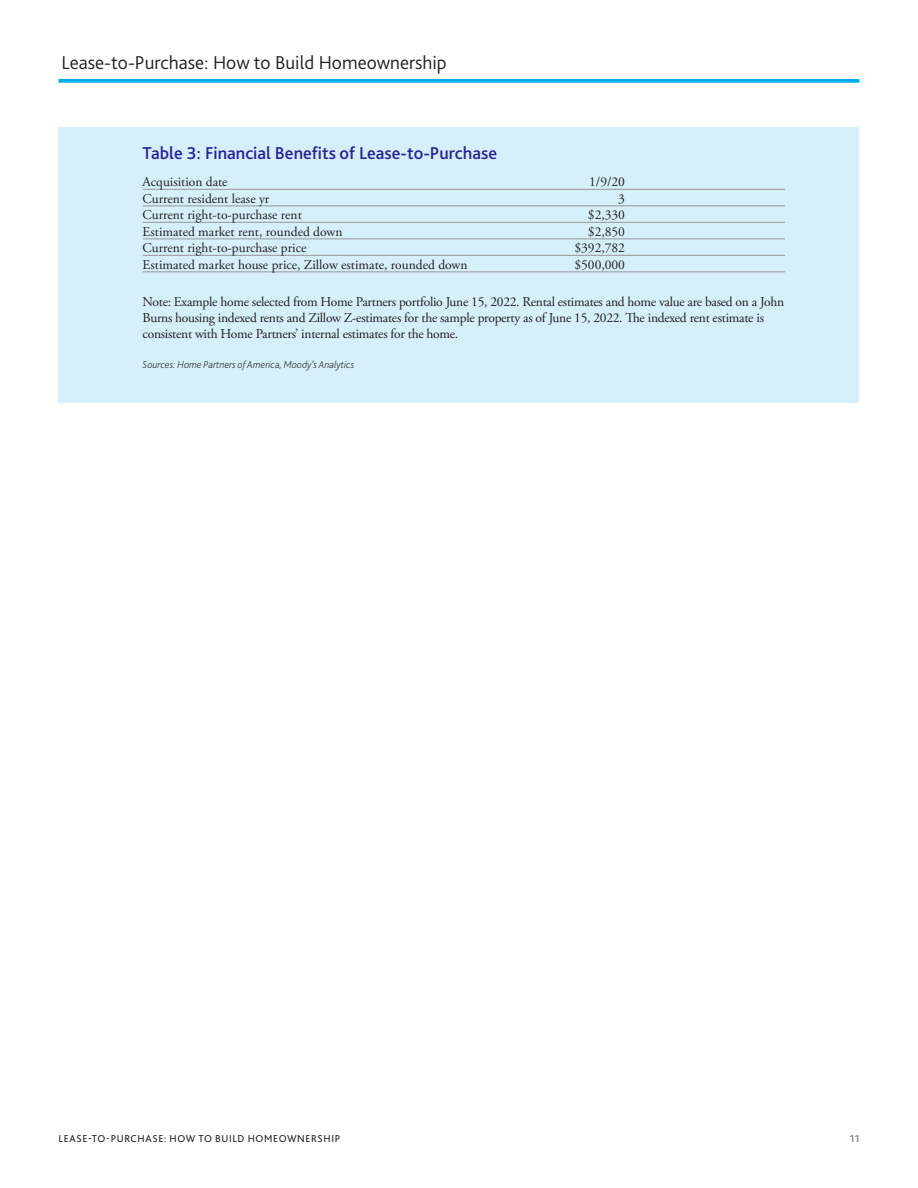
<style>
.page{position:relative;width:918px;height:1188px;background:#fff}
.page>*{position:absolute;margin:0;border:0;box-sizing:border-box;transform-origin:0 0}
.t1{font:300 19.5px "Bliss Pro";color:#231f20}
.T-Table_Title{font:500 18px "Bliss Pro";color:#26229a}
.T-Table_Row{font:13.5px/16.2px "Adobe Garamond Pro";letter-spacing:-.02em;color:#231f20}
.T-Table_Row-2{font:13.5px "Adobe Garamond Pro";color:#231f20}
.T-Table_Source{font:italic 200 10.5px "Bliss Pro";color:#211d1e}
.t2{font:10.5px "Bliss Pro";letter-spacing:.06em;color:#231f20}
.t3{font:700 10.5px "Bliss Pro";color:#808285}
</style>
<div class="page">
<svg style="left:58px;top:79px;width:802px;height:4px;background:#13b4f0"></svg>
<div style="left:58px;top:127px;width:802px;height:276px;background:#d6f0fb"></div>
<hr style="left:143px;top:189px;width:401px;height:1px;background:#9d9fa2">
<hr style="left:544px;top:189px;width:81px;height:1px;background:#9d9fa2">
<hr style="left:625px;top:189px;width:160px;height:1px;background:#9d9fa2">
<hr style="left:143px;top:205px;width:401px;height:1px;background:#9d9fa2">
<hr style="left:544px;top:205px;width:81px;height:1px;background:#9d9fa2">
<hr style="left:625px;top:205px;width:160px;height:1px;background:#9d9fa2">
<hr style="left:143px;top:222px;width:401px;height:1px;background:#9d9fa2">
<hr style="left:544px;top:222px;width:81px;height:1px;background:#9d9fa2">
<hr style="left:625px;top:222px;width:160px;height:1px;background:#9d9fa2">
<hr style="left:143px;top:238px;width:401px;height:1px;background:#9d9fa2">
<hr style="left:544px;top:238px;width:81px;height:1px;background:#9d9fa2">
<hr style="left:625px;top:238px;width:160px;height:1px;background:#9d9fa2">
<hr style="left:143px;top:255px;width:401px;height:1px;background:#9d9fa2">
<hr style="left:544px;top:255px;width:81px;height:1px;background:#9d9fa2">
<hr style="left:625px;top:255px;width:160px;height:1px;background:#9d9fa2">
<hr style="left:143px;top:271px;width:401px;height:1px;background:#9d9fa2">
<hr style="left:544px;top:271px;width:81px;height:1px;background:#9d9fa2">
<hr style="left:625px;top:271px;width:160px;height:1px;background:#9d9fa2">
<h1 class="t1" style="left:62px;top:50px;width:387px">Lease-to-Purchase: How to Build Homeownership</h1>
<p class="T-Table_Title" style="left:143px;top:142px;width:356px">Table 3: Financial Benefits of Lease-to-Purchase</p>
<p class="T-Table_Row-2" style="left:143px;top:173px;width:87px">Acquisition date</p>
<p class="T-Table_Row" style="left:589px;top:174px;width:37px">1/9/20</p>
<p class="T-Table_Row-2" style="left:143px;top:190px;width:128px">Current resident lease yr</p>
<p class="T-Table_Row" style="left:618px;top:191px;width:8px">3</p>
<p class="T-Table_Row-2" style="left:143px;top:207px;width:161px">Current right-to-purchase rent</p>
<p class="T-Table_Row" style="left:588px;top:207px;width:39px">$2,330</p>
<p class="T-Table_Row-2" style="left:143px;top:223px;width:201px">Estimated market rent, rounded down</p>
<p class="T-Table_Row" style="left:588px;top:224px;width:39px">$2,850</p>
<p class="T-Table_Row-2" style="left:143px;top:240px;width:165px">Current right-to-purchase price</p>
<p class="T-Table_Row" style="left:574px;top:240px;width:52px">$392,782</p>
<p class="T-Table_Row-2" style="left:143px;top:256px;width:326px">Estimated market house price, Zillow estimate, rounded down</p>
<p class="T-Table_Row" style="left:574px;top:257px;width:52px">$500,000</p>
<p class="T-Table_Row" style="left:143px;top:294px;width:643px">Note: Example home selected from Home Partners portfolio June 15, 2022. Rental estimates and home value are based on a John<br>Burns housing indexed rents and Zillow Z-estimates for the sample property as of June 15, 2022. The indexed rent estimate is consistent with Home Partners’ internal estimates for the home.</p>
<p class="T-Table_Source" style="left:143px;top:358px;width:213px">Sources: Home Partners of America, Moody’s Analytics</p>
<p class="t2" style="left:58px;top:1132px;width:283px">LEASE-TO-PURCHASE: HOW TO BUILD HOMEOWNERSHIP</p>
<p class="t3" style="left:850px;top:1132px;width:11px">11</p>
</div>
